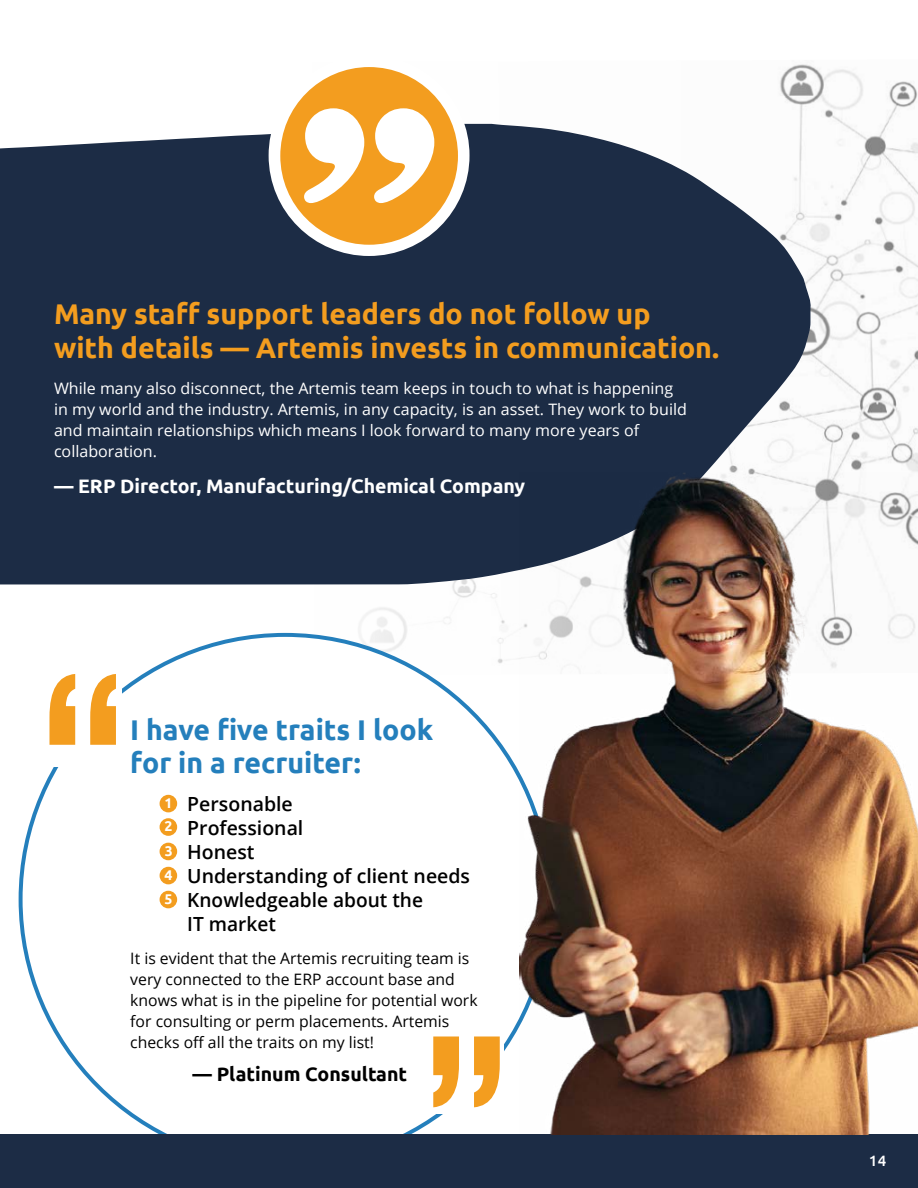
<style>
.page{position:relative;width:918px;height:1188px;background:#fff}
.page>*{position:absolute;margin:0;border:0;box-sizing:border-box;transform-origin:0 0}
.t1{font:700 28.5px/34.5px "Ubuntu";color:#f39d1f}
.t2{font:700 28.5px/33px "Ubuntu";color:#247fbc}
.t3{font:600 19.5px/24px "Open Sans";color:#000}
.t4{font:700 19.5px "Ubuntu";color:#fff}
.t5{font:700 19.5px "Ubuntu";color:#000}
.t6{font:15.75px/21px "Open Sans";color:#fff}
.t7{font:15.75px/21px "Open Sans";color:#000}
.t8{font:500 15px "Ubuntu";color:#fff}
.t9{font:700 14.1px/23.9px "Ubuntu";color:#fff}
</style>
<div class="page">
<img style="left:140px;top:64px;width:778px;height:612px">
<div style="left:21px;top:635px;width:529px;height:529px;background:#fff;border-radius:50%"></div>
<svg style="left:90px;top:674px;width:26px;height:71px"></svg>
<svg style="left:50px;top:674px;width:25px;height:71px"></svg>
<svg style="left:433px;top:1036px;width:26px;height:71px"></svg>
<svg style="left:474px;top:1036px;width:26px;height:71px"></svg>
<div style="left:160px;top:795px;width:17px;height:17px;background:#f39d1f;border-radius:50%"></div>
<div style="left:160px;top:818px;width:17px;height:18px;background:#f39d1f;border-radius:50%"></div>
<div style="left:160px;top:843px;width:17px;height:17px;background:#f39d1f;border-radius:50%"></div>
<div style="left:160px;top:867px;width:17px;height:17px;background:#f39d1f;border-radius:50%"></div>
<div style="left:160px;top:891px;width:17px;height:17px;background:#f39d1f;border-radius:50%"></div>
<div style="left:0;top:1134px;width:918px;height:54px;background:#1c2c45"></div>
<svg style="left:0;top:124px;width:811px;height:461px;background:#2f3d54"></svg>
<img style="left:519px;top:472px;width:399px;height:662px">
<svg style="left:269px;top:55px;width:201px;height:201px"></svg>
<div style="left:283px;top:70px;width:172px;height:172px;background:#f39d1f;border-radius:50%"></div>
<div style="left:280px;top:67px;width:178px;height:178px;border:5px solid #f39d1f;border-radius:50%"></div>
<svg style="left:304px;top:108px;width:60px;height:95px"></svg>
<svg style="left:374px;top:108px;width:60px;height:95px"></svg>
<h1 class="t1" style="left:54px;top:296px;width:667px">Many staff support leaders do not follow up<br>with details — Artemis invests in communication.</h1>
<p class="t6" style="left:54px;top:377px;width:635px">While many also disconnect, the Artemis team keeps in touch to what is happening in my world and the industry. Artemis, in any capacity, is an asset. They work to build and maintain relationships which means I look forward to many more years of collaboration.</p>
<p class="t4" style="left:54px;top:474px;width:473px">— ERP Director, Manufacturing/Chemical Company</p>
<h1 class="t2" style="left:130px;top:713px;width:304px">I have five traits I look for in a recruiter:</h1>
<p class="t3" style="left:187px;top:791px;width:284px">Personable<br>Professional<br>Honest<br>Understanding of client needs<br>Knowledgeable about the<br>IT market</p>
<p class="t7" style="left:130px;top:947px;width:349px">It is evident that the Artemis recruiting team is very connected to the ERP account base and knows what is in the pipeline for potential work for consulting or perm placements. Artemis checks off all the traits on my list!</p>
<p class="t5" style="left:193px;top:1062px;width:216px">— Platinum Consultant</p>
<p class="t9" style="left:164px;top:791px;width:10px;line-height:23.4px">1<br>2</p>
<p class="t9" style="left:164px;top:839px;width:10px;text-align:justify">3<br>4<br>5</p>
<p class="t8" style="left:869px;top:1152px;width:19px">14</p>
</div>
